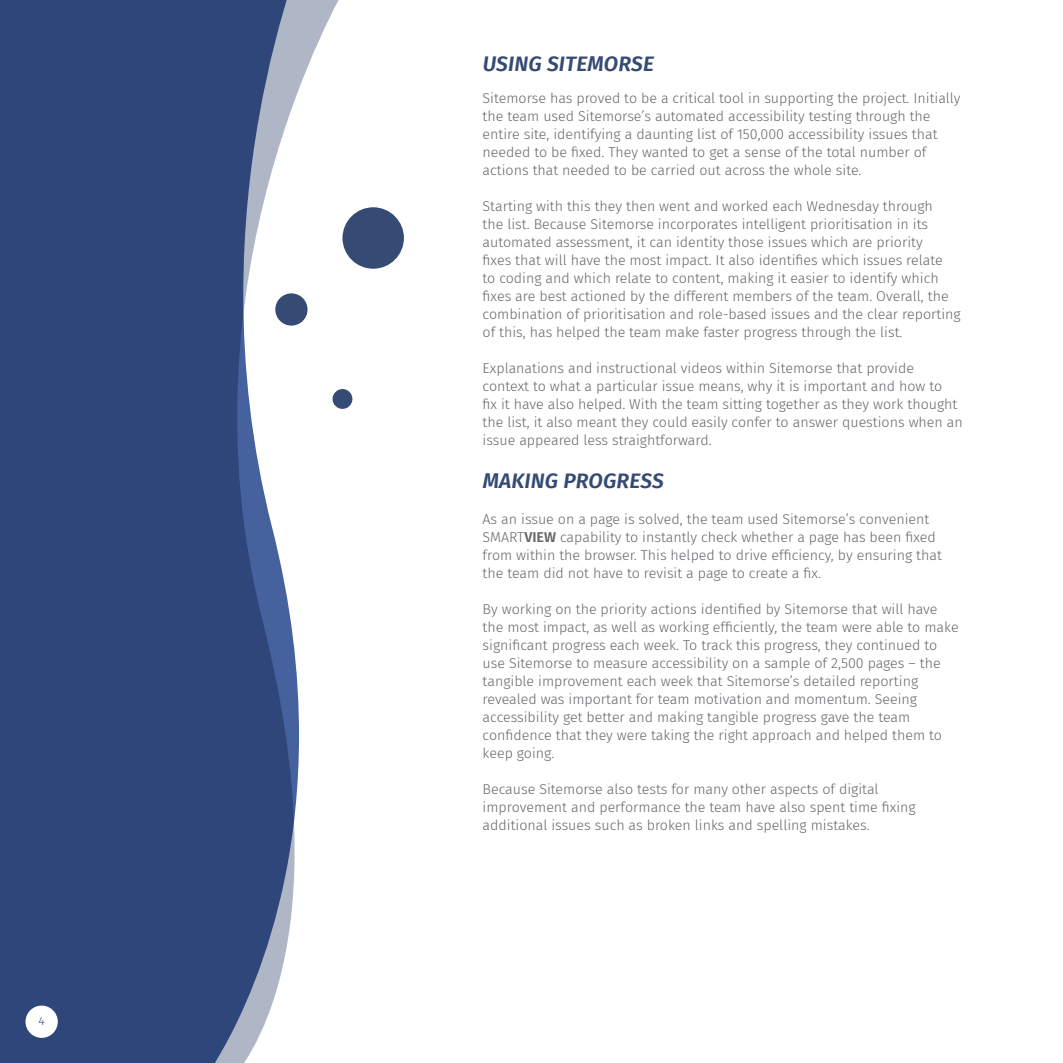
<style>
.page{position:relative;width:1063px;height:1063px;background:#fff}
.page>*{position:absolute;margin:0;border:0;box-sizing:border-box;transform-origin:0 0}
.t1{font:italic 600 21px "Fira Sans";letter-spacing:.01em;color:#364b73}
.t2{font:300 14.25px/18px "Fira Sans";color:#64666a}
.t3{font:300 12px "Fira Sans";color:#364b73}
.s1{font-weight:600}
</style>
<div class="page">
<div style="left:342px;top:207px;width:62px;height:62px;background:#364b73;border-radius:50%"></div>
<div style="left:333px;top:389px;width:19px;height:20px;background:#364b73;border-radius:50%"></div>
<svg style="left:0;top:0;width:348px;height:1063px;fill:#2f467b"></svg>
<div style="left:26px;top:1006px;width:32px;height:32px;background:#fff;border-radius:50%"></div>
<p class="t3" style="left:39px;top:1013px;width:8px">4</p>
<h2 class="t1" style="left:483px;top:46px;width:173px">USING SITEMORSE</h2>
<p class="t2" style="left:483px;top:89px;width:479px">Sitemorse has proved to be a critical tool in supporting the project. Initially the team used Sitemorse’s automated accessibility testing through the entire site, identifying a daunting list of 150,000 accessibility issues that</p>
<p class="t2" style="left:483px;top:143px;width:445px">needed to be fixed. They wanted to get a sense of the total number of</p>
<p class="t2" style="left:483px;top:161px;width:380px">actions that needed to be carried out across the whole site.</p>
<p class="t2" style="left:483px;top:197px;width:452px">Starting with this they then went and worked each Wednesday through</p>
<p class="t2" style="left:483px;top:215px;width:447px">the list. Because Sitemorse incorporates intelligent prioritisation in its</p>
<p class="t2" style="left:483px;top:233px;width:442px">automated assessment, it can identity those issues which are priority</p>
<p class="t2" style="left:483px;top:251px;width:462px">fixes that will have the most impact. It also identifies which issues relate</p>
<p class="t2" style="left:483px;top:269px;width:458px">to coding and which relate to content, making it easier to identify which</p>
<p class="t2" style="left:483px;top:287px;width:468px">fixes are best actioned by the different members of the team. Overall, the</p>
<p class="t2" style="left:483px;top:305px;width:480px">combination of prioritisation and role-based issues and the clear reporting of this, has helped the team make faster progress through the list.</p>
<p class="t2" style="left:483px;top:359px;width:476px">Explanations and instructional videos within Sitemorse that provide context to what a particular issue means, why it is important and how to fix it have also helped. With the team sitting together as they work thought</p>
<p class="t2" style="left:483px;top:413px;width:482px">the list, it also meant they could easily confer to answer questions when an issue appeared less straightforward.</p>
<h2 class="t1" style="left:483px;top:464px;width:183px">MAKING PROGRESS</h2>
<p class="t2" style="left:483px;top:510px;width:461px">As an issue on a page is solved, the team used Sitemorse’s convenient SMART<span class="s1">VIEW</span> capability to instantly check whether a page has been fixed from within the browser. This helped to drive efficiency, by ensuring that the team did not have to revisit a page to create a fix.</p>
<p class="t2" style="left:483px;top:600px;width:478px">By working on the priority actions identified by Sitemorse that will have the most impact, as well as working efficiently, the team were able to make significant progress each week. To track this progress, they continued to</p>
<p class="t2" style="left:483px;top:654px;width:460px">use Sitemorse to measure accessibility on a sample of 2,500 pages – the tangible improvement each week that Sitemorse’s detailed reporting revealed was important for team motivation and momentum. Seeing accessibility get better and making tangible progress gave the team</p>
<p class="t2" style="left:483px;top:726px;width:461px">confidence that they were taking the right approach and helped them to</p>
<p class="t2" style="left:483px;top:744px;width:73px">keep going.</p>
<p class="t2" style="left:483px;top:780px;width:435px">Because Sitemorse also tests for many other aspects of digital improvement and performance the team have also spent time fixing</p>
<p class="t2" style="left:483px;top:816px;width:389px">additional issues such as broken links and spelling mistakes.</p>
</div>
